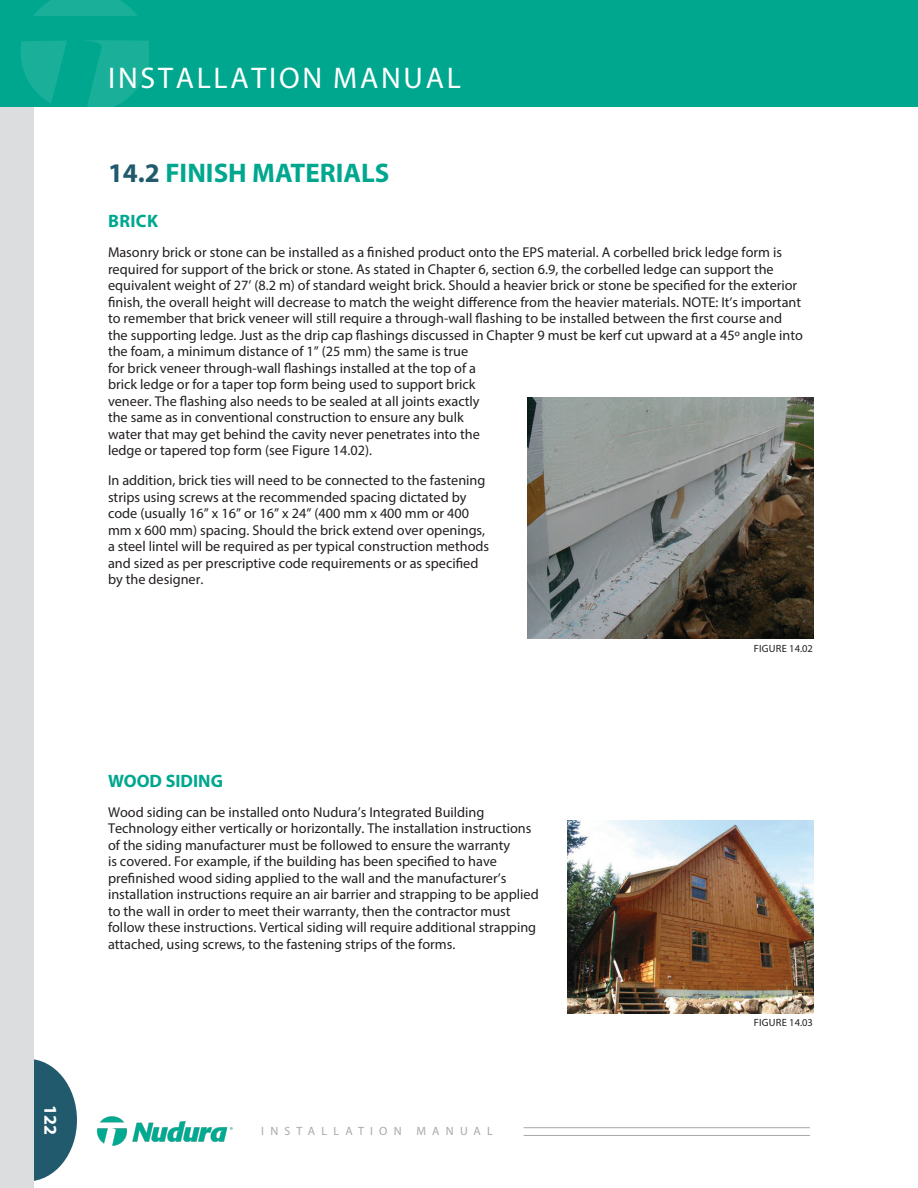
<style>
.page{position:relative;width:918px;height:1188px;background:#fff}
.page>*{position:absolute;margin:0;border:0;box-sizing:border-box;transform-origin:0 0}
.t1{font:30px "Myriad Pro";letter-spacing:.09em;color:#fff}
.t2{font:700 27px "Myriad Pro";color:#00a78f}
.t3{font:700 18px "Myriad Pro";color:#00a78f}
.t4{font:700 18px "Myriad Pro";color:#fff}
.t5{font:14.25px/16.5px "Myriad Pro";color:#231f20}
.t6{font:12px "Myriad Pro";letter-spacing:.52em;color:#a8a9ad}
.t7{font:10.5px "Myriad Pro";letter-spacing:.02em;color:#231f20}
.s1{color:#215a6d}
</style>
<div class="page">
<img style="left:528px;top:398px;width:285px;height:240px">
<img style="left:568px;top:820px;width:246px;height:194px">
<svg style="left:34px;top:1059px;width:43px;height:122px"></svg>
<div style="left:0;top:0;width:34px;height:1188px;background:#dcdddf"></div>
<div style="left:0;top:0;width:918px;height:107px;background:#00a78f"></div>
<hr style="left:524px;top:1127px;width:286px;height:1px;background:#a8a9ad">
<hr style="left:524px;top:1135px;width:286px;height:1px;background:#a8a9ad">
<img style="left:96px;top:1116px;width:137px;height:30px">
<svg style="left:21px;top:41px;width:46px;height:63px"></svg>
<svg style="left:86px;top:40px;width:62px;height:67px"></svg>
<svg style="left:33px;top:0;width:104px;height:16px;background:#15ad97"></svg>
<p class="t4" style="left:62px;top:1105px;width:31px;rotate:90deg">122</p>
<h1 class="t1" style="left:108px;top:59px;width:354px">INSTALLATION MANUAL</h1>
<p class="t2" style="left:108px;top:156px;width:283px"><span class="s1">14.2</span> FINISH MATERIALS</p>
<p class="t3" style="left:108px;top:209px;width:51px">BRICK</p>
<p class="t5" style="left:108px;top:244px;width:696px">Masonry brick or stone can be installed as a finished product onto the EPS material. A corbelled brick ledge form is required for support of the brick or stone. As stated in Chapter 6, section 6.9, the corbelled ledge can support the equivalent weight of 27’ (8.2 m) of standard weight brick. Should a heavier brick or stone be specified for the exterior finish, the overall height will decrease to match the weight difference from the heavier materials. NOTE: It’s important to remember that brick veneer will still require a through-wall flashing to be installed between the first course and the supporting ledge. Just as the drip cap flashings discussed in Chapter 9 must be kerf cut upward at a 45º angle into the foam, a minimum distance of 1” (25 mm) the same is true<br>for brick veneer through-wall flashings installed at the top of a<br>brick ledge or for a taper top form being used to support brick<br>veneer. The flashing also needs to be sealed at all joints exactly<br>the same as in conventional construction to ensure any bulk<br>water that may get behind the cavity never penetrates into the<br>ledge or tapered top form (see Figure 14.02).</p>
<p class="t5" style="left:108px;top:472px;width:383px">In addition, brick ties will need to be connected to the fastening strips using screws at the recommended spacing dictated by code (usually 16” x 16” or 16” x 24” (400 mm x 400 mm or 400 mm x 600 mm) spacing. Should the brick extend over openings, a steel lintel will be required as per typical construction methods and sized as per prescriptive code requirements or as specified by the designer.</p>
<p class="t3" style="left:108px;top:769px;width:117px">WOOD SIDING</p>
<p class="t5" style="left:108px;top:803px;width:432px">Wood siding can be installed onto Nudura’s Integrated Building Technology either vertically or horizontally. The installation instructions of the siding manufacturer must be followed to ensure the warranty<br>is covered. For example, if the building has been specified to have prefinished wood siding applied to the wall and the manufacturer’s installation instructions require an air barrier and strapping to be applied to the wall in order to meet their warranty, then the contractor must follow these instructions. Vertical siding will require additional strapping attached, using screws, to the fastening strips of the forms.</p>
<p class="t6" style="left:261px;top:1124px;width:233px">INSTALLATION MANUAL</p>
<p class="t7" style="left:754px;top:642px;width:61px">FIGURE 14.02</p>
<p class="t7" style="left:754px;top:1016px;width:61px">FIGURE 14.03</p>
</div>
